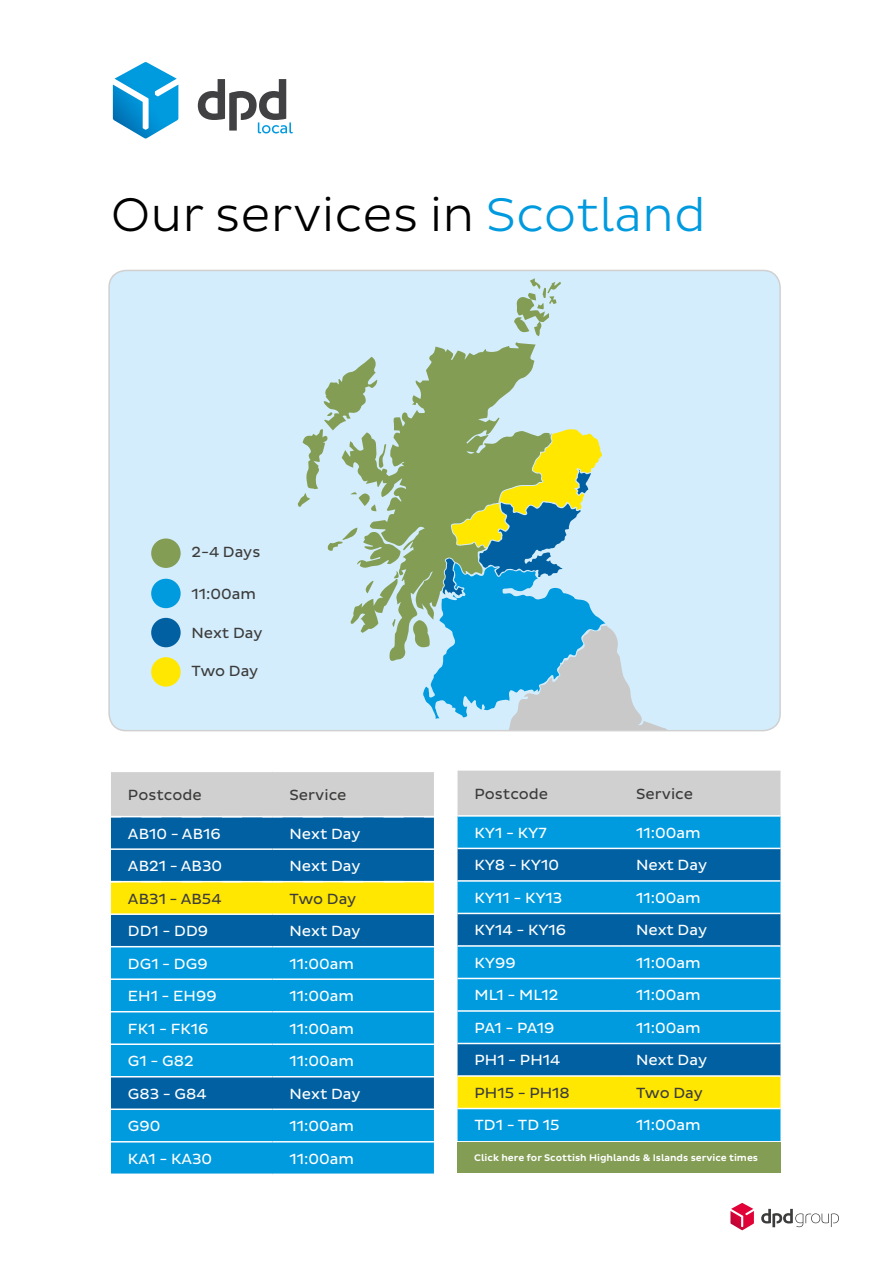
<style>
.page{position:relative;width:893px;height:1263px;background:#fff}
.page>*{position:absolute;margin:0;border:0;box-sizing:border-box;transform-origin:0 0}
.t1{font:300 48px "Pluto Sans";color:#000}
.t2{font:15px "Pluto Sans";color:#fff}
.t3{font:15px "Pluto Sans";color:#3c3c3b}
.t4{font:500 9.75px "Pluto Sans";color:#fff}
.s1{color:#009adf}
</style>
<div class="page">
<div style="left:111px;top:850px;width:323px;height:96px;background:#0060a2"></div>
<svg style="left:111px;top:947px;width:323px;height:226px;background:#0292d6"></svg>
<hr style="left:111px;top:913px;width:161px;height:2px;background:#fff">
<hr style="left:272px;top:913px;width:162px;height:2px;background:#fff">
<hr style="left:111px;top:978px;width:161px;height:2px;background:#fff">
<hr style="left:272px;top:978px;width:162px;height:2px;background:#fff">
<hr style="left:111px;top:1011px;width:161px;height:1px;background:#fff">
<hr style="left:272px;top:1011px;width:162px;height:1px;background:#fff">
<hr style="left:111px;top:1043px;width:161px;height:2px;background:#fff">
<hr style="left:272px;top:1043px;width:162px;height:2px;background:#fff">
<hr style="left:111px;top:1076px;width:161px;height:1px;background:#fff">
<hr style="left:272px;top:1076px;width:162px;height:1px;background:#fff">
<hr style="left:111px;top:1108px;width:161px;height:2px;background:#fff">
<hr style="left:272px;top:1108px;width:162px;height:2px;background:#fff">
<hr style="left:111px;top:1141px;width:161px;height:1px;background:#fff">
<hr style="left:272px;top:1141px;width:162px;height:1px;background:#fff">
<svg style="left:111px;top:772px;width:323px;height:77px;background:#7ea4be"></svg>
<svg style="left:111px;top:881px;width:323px;height:33px;background:#fee812"></svg>
<div style="left:458px;top:771px;width:322px;height:44px;background:#d0d0d0"></div>
<div style="left:458px;top:817px;width:322px;height:324px;background:#009adf"></div>
<svg style="left:458px;top:849px;width:322px;height:226px;background:#0182c5"></svg>
<div style="left:458px;top:1077px;width:322px;height:31px;background:#ffe702"></div>
<hr style="left:458px;top:848px;width:161px;height:1px;background:#fff">
<hr style="left:619px;top:848px;width:161px;height:1px;background:#fff">
<hr style="left:458px;top:880px;width:161px;height:2px;background:#fff">
<hr style="left:619px;top:880px;width:161px;height:2px;background:#fff">
<hr style="left:458px;top:913px;width:161px;height:1px;background:#fff">
<hr style="left:619px;top:913px;width:161px;height:1px;background:#fff">
<hr style="left:458px;top:945px;width:161px;height:2px;background:#fff">
<hr style="left:619px;top:945px;width:161px;height:2px;background:#fff">
<hr style="left:458px;top:978px;width:161px;height:1px;background:#fff">
<hr style="left:619px;top:978px;width:161px;height:1px;background:#fff">
<hr style="left:458px;top:1010px;width:161px;height:2px;background:#fff">
<hr style="left:619px;top:1010px;width:161px;height:2px;background:#fff">
<hr style="left:458px;top:1043px;width:161px;height:1px;background:#fff">
<hr style="left:619px;top:1043px;width:161px;height:1px;background:#fff">
<hr style="left:458px;top:1075px;width:161px;height:2px;background:#fff">
<hr style="left:619px;top:1075px;width:161px;height:2px;background:#fff">
<hr style="left:458px;top:1108px;width:161px;height:1px;background:#fff">
<hr style="left:619px;top:1108px;width:161px;height:1px;background:#fff">
<svg style="left:761px;top:1209px;width:78px;height:18px"></svg>
<svg style="left:730px;top:1203px;width:24px;height:27px"></svg>
<div style="left:111px;top:270px;width:669px;height:461px;background:#d4edfc"></div>
<svg style="left:342px;top:342px;width:211px;height:320px;background:#acc6a9"></svg>
<svg style="left:514px;top:278px;width:47px;height:58px;background:#bcd5ca"></svg>
<svg style="left:327px;top:528px;width:74px;height:105px;background:#bdd6cd"></svg>
<svg style="left:297px;top:357px;width:89px;height:154px;background:#bcd6cc"></svg>
<svg style="left:412px;top:429px;width:259px;height:299px;background:#90c2bc"></svg>
<div style="left:108px;top:270px;width:673px;height:461px;border:2px solid #d0d0d0;border-radius:17px"></div>
<div style="left:151px;top:579px;width:30px;height:29px;background:#009adf;border-radius:50%"></div>
<div style="left:151px;top:618px;width:30px;height:29px;background:#0060a2;border-radius:50%"></div>
<div style="left:151px;top:657px;width:30px;height:30px;background:#ffe702;border-radius:50%"></div>
<div style="left:151px;top:538px;width:30px;height:30px;background:#839d54;border-radius:50%"></div>
<div style="left:457px;top:1142px;width:324px;height:31px;background:#839d54"></div>
<svg style="left:113px;top:62px;width:65px;height:76px"></svg>
<svg style="left:198px;top:79px;width:95px;height:54px"></svg>
<h1 class="t1" style="left:111px;top:187px;width:597px">Our services in <span class="s1">Scotland</span></h1>
<p class="t3" style="left:191px;top:544px;width:70px">2-4 Days</p>
<p class="t3" style="left:191px;top:585px;width:66px">11:00am</p>
<p class="t3" style="left:191px;top:624px;width:73px">Next Day</p>
<p class="t3" style="left:191px;top:663px;width:69px">Two Day</p>
<p class="t3" style="left:128px;top:786px;width:75px">Postcode</p>
<p class="t3" style="left:289px;top:786px;width:59px">Service</p>
<p class="t2" style="left:128px;top:825px;width:94px">AB10 - AB16</p>
<p class="t2" style="left:289px;top:825px;width:73px">Next Day</p>
<p class="t2" style="left:128px;top:857px;width:96px">AB21 - AB30</p>
<p class="t2" style="left:289px;top:857px;width:73px">Next Day</p>
<p class="t3" style="left:128px;top:890px;width:95px">AB31 - AB54</p>
<p class="t3" style="left:289px;top:890px;width:69px">Two Day</p>
<p class="t2" style="left:128px;top:922px;width:82px">DD1 - DD9</p>
<p class="t2" style="left:289px;top:922px;width:73px">Next Day</p>
<p class="t2" style="left:128px;top:955px;width:81px">DG1 - DG9</p>
<p class="t2" style="left:289px;top:955px;width:66px">11:00am</p>
<p class="t2" style="left:128px;top:987px;width:90px">EH1 - EH99</p>
<p class="t2" style="left:289px;top:987px;width:66px">11:00am</p>
<p class="t2" style="left:128px;top:1020px;width:82px">FK1 - FK16</p>
<p class="t2" style="left:289px;top:1020px;width:66px">11:00am</p>
<p class="t2" style="left:128px;top:1052px;width:67px">G1 - G82</p>
<p class="t2" style="left:289px;top:1052px;width:66px">11:00am</p>
<p class="t2" style="left:128px;top:1085px;width:80px">G83 - G84</p>
<p class="t2" style="left:289px;top:1085px;width:73px">Next Day</p>
<p class="t2" style="left:128px;top:1117px;width:34px">G90</p>
<p class="t2" style="left:289px;top:1117px;width:66px">11:00am</p>
<p class="t2" style="left:128px;top:1150px;width:86px">KA1 - KA30</p>
<p class="t2" style="left:289px;top:1150px;width:66px">11:00am</p>
<p class="t3" style="left:475px;top:785px;width:75px">Postcode</p>
<p class="t3" style="left:636px;top:785px;width:59px">Service</p>
<p class="t2" style="left:475px;top:824px;width:74px">KY1 - KY7</p>
<p class="t2" style="left:636px;top:824px;width:66px">11:00am</p>
<p class="t2" style="left:475px;top:857px;width:86px">KY8 - KY10</p>
<p class="t2" style="left:636px;top:857px;width:73px">Next Day</p>
<p class="t2" style="left:475px;top:889px;width:89px">KY11 - KY13</p>
<p class="t2" style="left:636px;top:889px;width:66px">11:00am</p>
<p class="t2" style="left:475px;top:922px;width:93px">KY14 - KY16</p>
<p class="t2" style="left:636px;top:922px;width:73px">Next Day</p>
<p class="t2" style="left:475px;top:954px;width:43px">KY99</p>
<p class="t2" style="left:636px;top:954px;width:66px">11:00am</p>
<p class="t2" style="left:475px;top:987px;width:85px">ML1 - ML12</p>
<p class="t2" style="left:636px;top:987px;width:66px">11:00am</p>
<p class="t2" style="left:475px;top:1019px;width:82px">PA1 - PA19</p>
<p class="t2" style="left:636px;top:1019px;width:66px">11:00am</p>
<p class="t2" style="left:475px;top:1052px;width:87px">PH1 - PH14</p>
<p class="t2" style="left:636px;top:1052px;width:73px">Next Day</p>
<p class="t3" style="left:475px;top:1084px;width:97px">PH15 - PH18</p>
<p class="t3" style="left:636px;top:1084px;width:69px">Two Day</p>
<p class="t2" style="left:475px;top:1117px;width:86px">TD1 - TD 15</p>
<p class="t2" style="left:636px;top:1117px;width:66px">11:00am</p>
<p class="t4" style="left:474px;top:1152px;width:285px">Click here for Scottish Highlands &amp; Islands service times</p>
</div>
